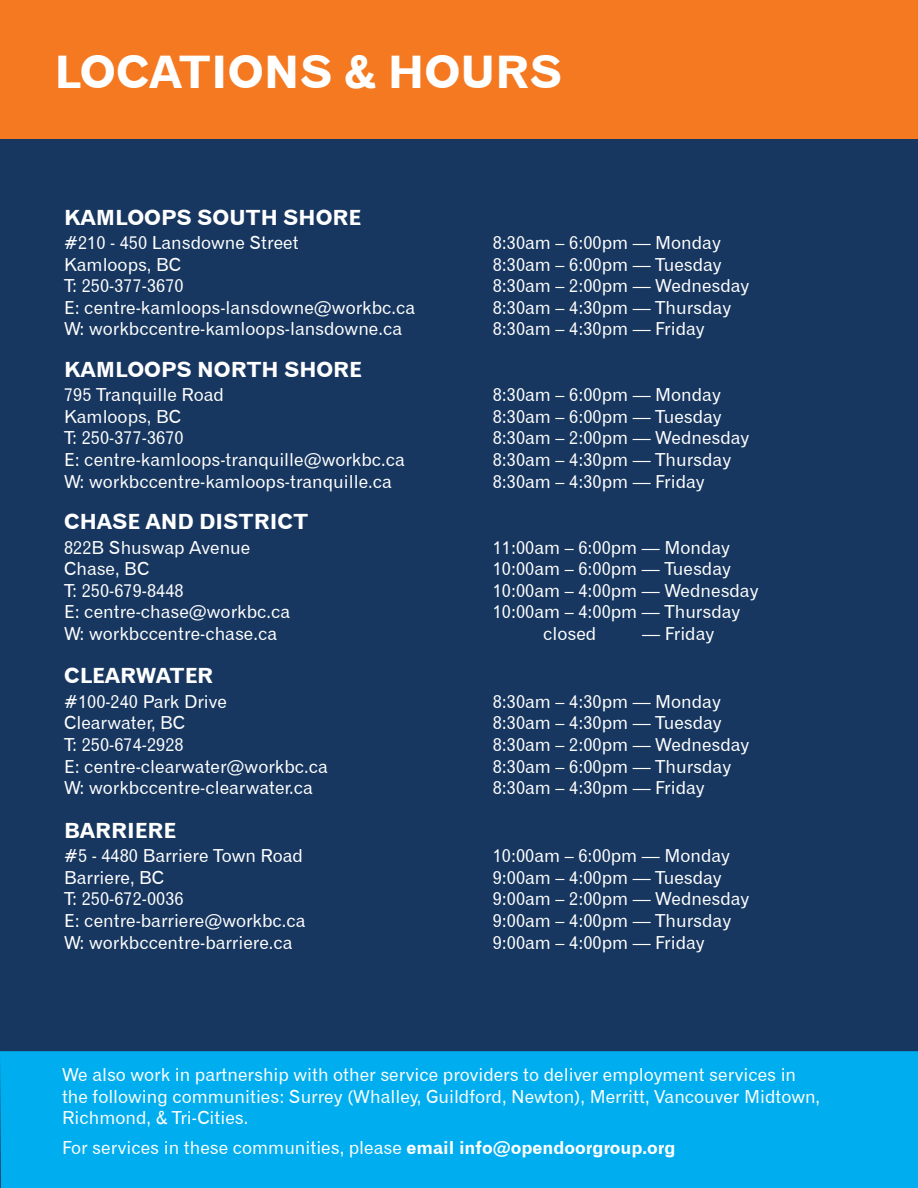
<style>
.page{position:relative;width:918px;height:1188px;background:#fff}
.page>*{position:absolute;margin:0;border:0;box-sizing:border-box;transform-origin:0 0}
.t1{font:45px "Gothic 720 BT Bold B";color:#fff}
.t2{font:21px "Gothic 720 BT Bold B";color:#fff}
.t3{font:18px/21.6px "Gothic 720 BT Roman B";color:#fff}
.s1{font-family:"Gothic 720 BT Bold B"}
</style>
<div class="page">
<div style="left:0;top:138px;width:918px;height:1050px;background:#173760"></div>
<div style="left:0;top:0;width:918px;height:138px;background:#f47920"></div>
<div style="left:0;top:1051px;width:918px;height:137px;background:#00aeef"></div>
<h1 class="t1" style="left:54px;top:45px;width:510px">LOCATIONS &amp; HOURS</h1>
<p class="t2" style="left:64px;top:204px;width:298px">KAMLOOPS SOUTH SHORE</p>
<p class="t3" style="left:64px;top:232px;width:353px">#210 - 450 Lansdowne Street<br>Kamloops, BC<br>T: 250-377-3670<br>E: centre-kamloops-lansdowne@workbc.ca<br>W: workbccentre-kamloops-lansdowne.ca</p>
<p class="t2" style="left:64px;top:357px;width:299px">KAMLOOPS NORTH SHORE</p>
<p class="t3" style="left:64px;top:384px;width:342px">795 Tranquille Road<br>Kamloops, BC<br>T: 250-377-3670<br>E: centre-kamloops-tranquille@workbc.ca<br>W: workbccentre-kamloops-tranquille.ca</p>
<p class="t2" style="left:64px;top:509px;width:246px">CHASE AND DISTRICT</p>
<p class="t3" style="left:64px;top:536px;width:228px">822B Shuswap Avenue<br>Chase, BC<br>T: 250-679-8448<br>E: centre-chase@workbc.ca<br>W: workbccentre-chase.ca</p>
<p class="t2" style="left:64px;top:663px;width:151px">CLEARWATER</p>
<p class="t3" style="left:64px;top:690px;width:265px">#100-240 Park Drive<br>Clearwater, BC<br>T: 250-674-2928<br>E: centre-clearwater@workbc.ca<br>W: workbccentre-clearwater.ca</p>
<p class="t2" style="left:64px;top:817px;width:113px">BARRIERE</p>
<p class="t3" style="left:64px;top:845px;width:243px">#5 - 4480 Barriere Town Road<br>Barriere, BC<br>T: 250-672-0036<br>E: centre-barriere@workbc.ca<br>W: workbccentre-barriere.ca</p>
<p class="t3" style="left:493px;top:232px;width:258px">8:30am – 6:00pm — Monday<br>8:30am – 6:00pm — Tuesday<br>8:30am – 2:00pm — Wednesday<br>8:30am – 4:30pm — Thursday<br>8:30am – 4:30pm — Friday</p>
<p class="t3" style="left:493px;top:384px;width:258px">8:30am – 6:00pm — Monday<br>8:30am – 6:00pm — Tuesday<br>8:30am – 2:00pm — Wednesday<br>8:30am – 4:30pm — Thursday<br>8:30am – 4:30pm — Friday</p>
<p class="t3" style="left:493px;top:536px;width:239px">11:00am – 6:00pm — Monday</p>
<p class="t3" style="left:493px;top:558px;width:240px">10:00am – 6:00pm — Tuesday</p>
<p class="t3" style="left:493px;top:579px;width:267px">10:00am – 4:00pm — Wednesday</p>
<p class="t3" style="left:493px;top:601px;width:249px">10:00am – 4:00pm — Thursday</p>
<p class="t3" style="left:543px;top:623px;width:55px">closed</p>
<p class="t3" style="left:642px;top:623px;width:73px">— Friday</p>
<p class="t3" style="left:493px;top:690px;width:258px">8:30am – 4:30pm — Monday<br>8:30am – 4:30pm — Tuesday<br>8:30am – 2:00pm — Wednesday<br>8:30am – 6:00pm — Thursday<br>8:30am – 4:30pm — Friday</p>
<p class="t3" style="left:493px;top:845px;width:258px">10:00am – 6:00pm — Monday<br>9:00am – 4:00pm — Tuesday<br>9:00am – 2:00pm — Wednesday<br>9:00am – 4:00pm — Thursday<br>9:00am – 4:00pm — Friday</p>
<p class="t3" style="left:62px;top:1064px;width:759px">We also work in partnership with other service providers to deliver employment services in the following communities: Surrey (Whalley, Guildford, Newton), Merritt, Vancouver Midtown,<br>Richmond, &amp; Tri-Cities.</p>
<p class="t3" style="left:62px;top:1137px;width:615px">For services in these communities, please <span class="s1">email info@opendoorgroup.org</span></p>
</div>
